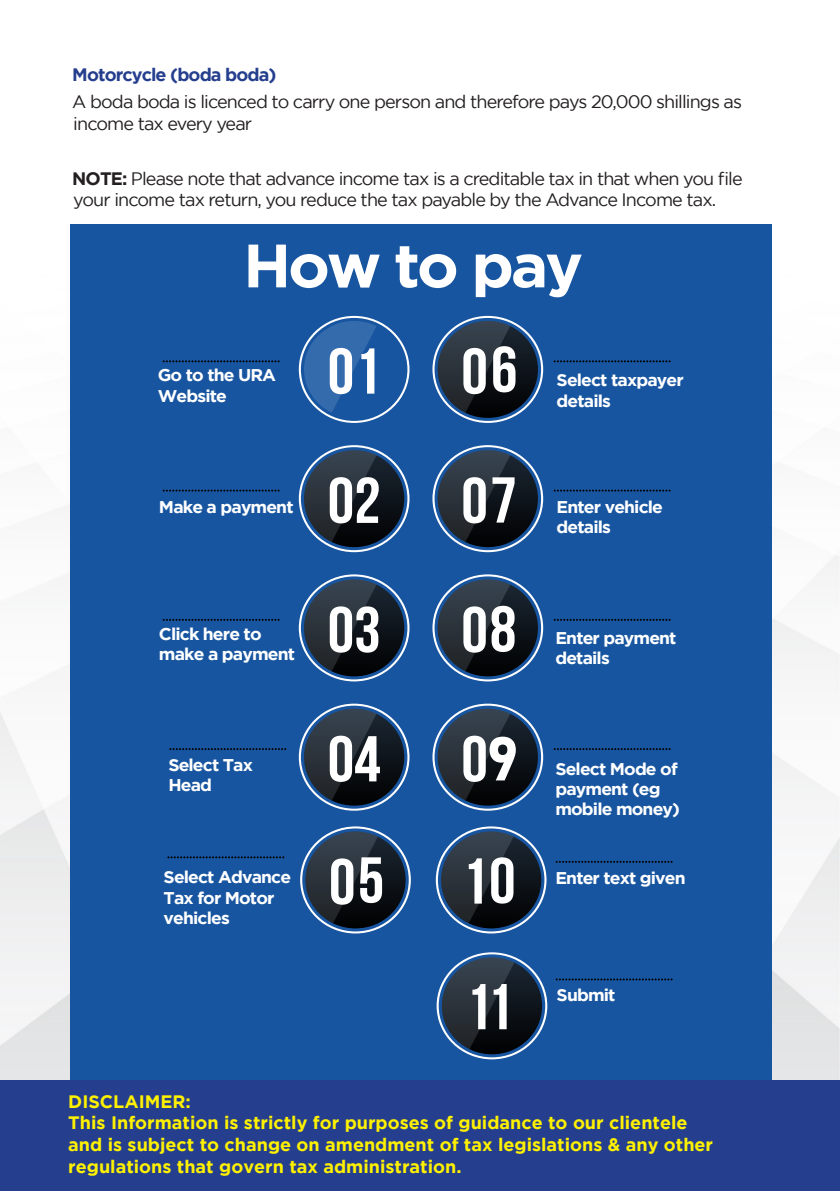
<style>
.page{position:relative;width:840px;height:1191px;background:#fff}
.page>*{position:absolute;margin:0;border:0;box-sizing:border-box;transform-origin:0 0}
.t1{font:700 61px "Gotham";letter-spacing:-.05em;color:#fff}
.t2{font:61px "Bahnschrift";color:#fff}
.t3{font:18px/21.6px "Gotham";letter-spacing:-.05em;color:#231f20}
.t4{font:700 18px/21.6px "Gotham";color:#fff101}
.t5{font:700 18px "Gotham";letter-spacing:-.05em;color:#253f8e}
.t6{font:700 17px/20.4px "Gotham";letter-spacing:-.05em;color:#fff}
.s1{font-weight:700}
</style>
<div class="page">
<img style="left:0;top:275px;width:839px;height:805px">
<div style="left:70px;top:224px;width:701px;height:868px;background:#1855a0"></div>
<svg style="left:554px;top:360px;width:117px;height:2px"></svg>
<svg style="left:163px;top:360px;width:117px;height:2px"></svg>
<svg style="left:163px;top:489px;width:117px;height:2px"></svg>
<svg style="left:163px;top:619px;width:117px;height:2px"></svg>
<svg style="left:170px;top:748px;width:117px;height:2px"></svg>
<svg style="left:554px;top:489px;width:117px;height:2px"></svg>
<svg style="left:554px;top:619px;width:117px;height:2px"></svg>
<svg style="left:554px;top:748px;width:117px;height:2px"></svg>
<svg style="left:556px;top:861px;width:117px;height:2px"></svg>
<svg style="left:556px;top:978px;width:117px;height:2px"></svg>
<svg style="left:168px;top:856px;width:117px;height:2px"></svg>
<svg style="left:298px;top:316px;width:111px;height:107px"></svg>
<svg style="left:298px;top:445px;width:111px;height:107px"></svg>
<svg style="left:298px;top:574px;width:111px;height:107px"></svg>
<svg style="left:432px;top:703px;width:111px;height:107px"></svg>
<svg style="left:298px;top:703px;width:111px;height:107px"></svg>
<svg style="left:435px;top:826px;width:111px;height:107px"></svg>
<svg style="left:436px;top:952px;width:111px;height:107px"></svg>
<svg style="left:300px;top:826px;width:110px;height:107px"></svg>
<svg style="left:432px;top:316px;width:111px;height:107px"></svg>
<svg style="left:432px;top:445px;width:111px;height:107px"></svg>
<svg style="left:432px;top:574px;width:111px;height:107px"></svg>
<div style="left:0;top:1080px;width:839px;height:111px;background:#253f8e"></div>
<p class="t5" style="left:72px;top:64px;width:206px">Motorcycle (boda boda)</p>
<p class="t3" style="left:72px;top:91px;width:671px">A boda boda is licenced to carry one person and therefore pays 20,000 shillings as income tax every year</p>
<p class="t3" style="left:72px;top:167px;width:671px"><span class="s1">NOTE:</span> Please note that advance income tax is a creditable tax in that when you file your income tax return, you reduce the tax payable by the Advance Income tax.</p>
<p class="t1" style="left:243px;top:230px;width:341px">How to pay</p>
<p class="t6" style="left:158px;top:364px;width:120px">Go to the URA<br>Website</p>
<p class="t6" style="left:556px;top:369px;width:128px">Select taxpayer details</p>
<p class="t6" style="left:159px;top:496px;width:136px">Make a payment</p>
<p class="t6" style="left:556px;top:496px;width:108px">Enter vehicle details</p>
<p class="t6" style="left:159px;top:623px;width:137px">Click here to make a payment</p>
<p class="t6" style="left:555px;top:627px;width:123px">Enter payment details</p>
<p class="t6" style="left:168px;top:754px;width:86px">Select Tax<br>Head</p>
<p class="t2" style="left:486px;top:720px;width:34px">9</p>
<p class="t6" style="left:555px;top:758px;width:126px">Select Mode of payment (eg mobile money)</p>
<p class="t6" style="left:163px;top:866px;width:129px">Select Advance<br>Tax for Motor vehicles</p>
<p class="t6" style="left:555px;top:867px;width:132px">Enter text given</p>
<p class="t6" style="left:556px;top:984px;width:60px">Submit</p>
<p class="t4" style="left:68px;top:1090px;width:124px">DISCLAIMER:</p>
<p class="t4" style="left:68px;top:1111px;width:646px">This Information is strictly for purposes of guidance to our clientele and is subject to change on amendment of tax legislations &amp; any other regulations that govern tax administration.</p>
</div>
